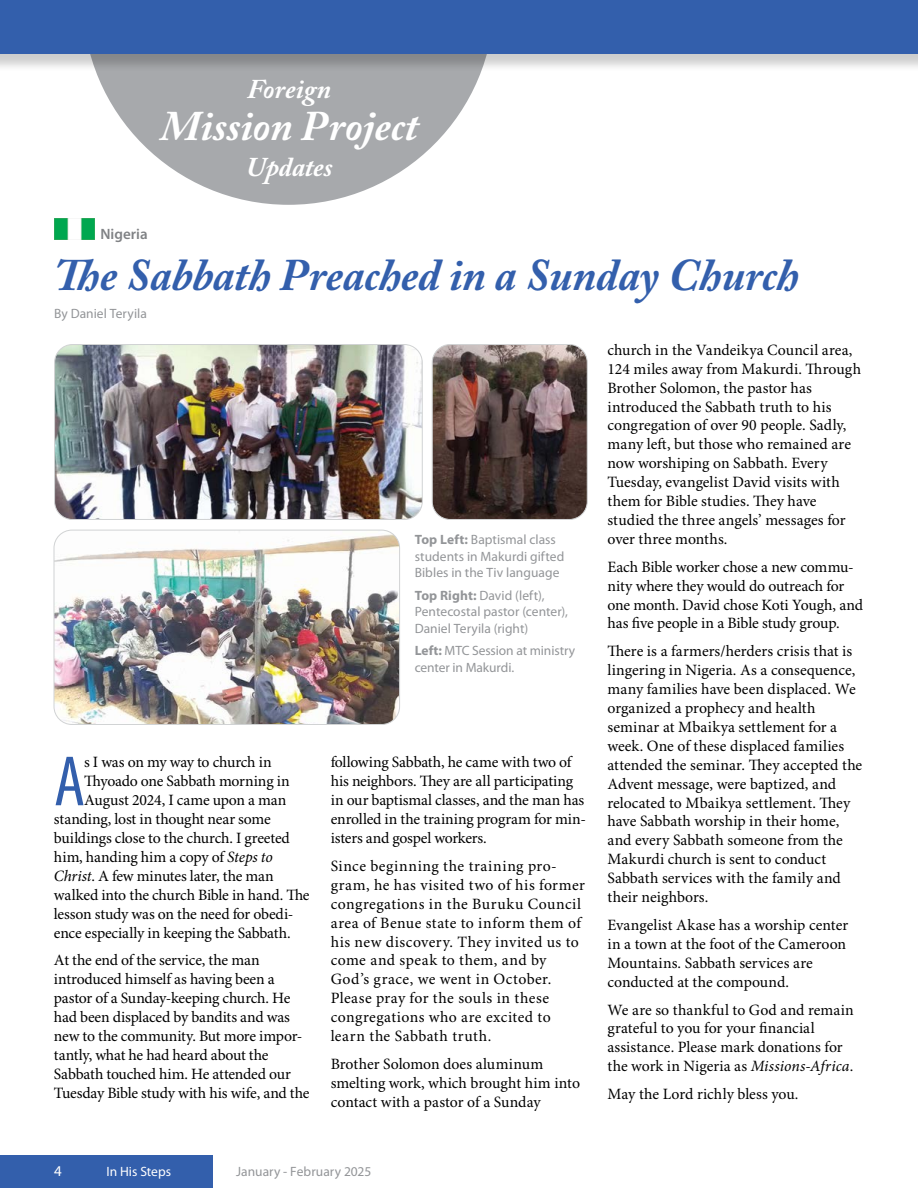
<style>
.page{position:relative;width:918px;height:1188px;background:#fff}
.page>*{position:absolute;margin:0;border:0;box-sizing:border-box;transform-origin:0 0}
.t1{font:condensed 71.85px "Myriad Pro";color:#335fac}
.t2{font:italic 700 45px "Adobe Caslon Pro";letter-spacing:-.005em;color:#335fac}
.t3{font:italic 700 42px "Adobe Caslon Pro";color:#fff}
.t4{font:italic 700 27px "Adobe Caslon Pro";color:#fff}
.t5{font:15.75px/18.9px "Minion Pro";color:#000}
.t6{font:15.75px/18.9px "Minion Pro";letter-spacing:.03em;color:#000}
.t7{font:600 15px "Myriad Pro";color:#808285}
.t8{font:15px "Myriad Pro";color:#fff}
.t9{font:13.5px/16.5px "Myriad Pro";color:#939598}
.t10{font:13.5px "Myriad Pro";color:#fff}
.s1{font-weight:700}
.s2{font-style:italic}
</style>
<div class="page">
<div style="left:0;top:1155px;width:213px;height:33px;background:#335fac"></div>
<svg style="left:96px;top:72px;width:385px;height:133px;fill:#a7a9ac"></svg>
<div style="left:0;top:0;width:918px;height:72px;background:#000;opacity:.2"></div>
<div style="left:0;top:0;width:918px;height:53px;background:#335fac"></div>
<img style="left:54px;top:219px;width:40px;height:20px">
<img style="left:56px;top:345px;width:366px;height:174px">
<div style="left:54px;top:344px;width:368px;height:176px;border:1px solid #d1d3d4;border-radius:18px"></div>
<img style="left:432px;top:345px;width:155px;height:174px">
<div style="left:432px;top:344px;width:155px;height:176px;border:1px solid #d1d3d4;border-radius:18px"></div>
<img style="left:54px;top:530px;width:346px;height:194px">
<div style="left:54px;top:530px;width:346px;height:195px;border:1px solid #d1d3d4;border-radius:18px"></div>
<h3 class="t4" style="left:247px;top:73px;width:85px">Foreign</h3>
<h3 class="t3" style="left:160px;top:101px;width:260px">Mission Project</h3>
<h3 class="t4" style="left:246px;top:151px;width:88px">Updates</h3>
<p class="t7" style="left:100px;top:226px;width:49px">Nigeria</p>
<h2 class="t2" style="left:54px;top:248px;width:746px">The Sabbath Preached in a Sunday Church</h2>
<p class="t9" style="left:54px;top:305px;width:94px">By Daniel Teryila</p>
<p class="t9" style="left:415px;top:531px;width:151px"><span class="s1">Top Left:</span> Baptismal class students in Makurdi gifted<br>Bibles in the Tiv language</p>
<p class="t9" style="left:415px;top:587px;width:155px"><span class="s1">Top Right:</span> David (left),<br>Pentecostal pastor (center),<br>Daniel Teryila (right)</p>
<p class="t9" style="left:415px;top:642px;width:162px"><span class="s1">Left:</span> MTC Session at ministry center in Makurdi.</p>
<h1 class="t1" style="left:54px;top:743px;width:33px">A</h1>
<p class="t5" style="left:84px;top:754px;width:189px">s I was on my way to church in</p>
<p class="t5" style="left:84px;top:773px;width:207px">Thyoado one Sabbath morning in</p>
<p class="t5" style="left:84px;top:791px;width:204px">August 2024, I came upon a man</p>
<p class="t5" style="left:54px;top:810px;width:218px">standing, lost in thought near some</p>
<p class="t5" style="left:54px;top:829px;width:237px">buildings close to the church. I greeted</p>
<p class="t5" style="left:54px;top:848px;width:220px">him, handing him a copy of <span class="s2">Steps to</span></p>
<p class="t5" style="left:54px;top:867px;width:221px"><span class="s2">Christ</span>. A few minutes later, the man</p>
<p class="t5" style="left:54px;top:886px;width:257px">walked into the church Bible in hand. The</p>
<p class="t5" style="left:54px;top:905px;width:241px">lesson study was on the need for obedi-</p>
<p class="t5" style="left:54px;top:924px;width:238px">ence especially in keeping the Sabbath.</p>
<p class="t5" style="left:54px;top:952px;width:257px">At the end of the service, the man introduced himself as having been a pastor of a Sunday-keeping church. He had been displaced by bandits and was new to the community. But more impor&shy;tantly, what he had heard about the Sabbath touched him. He attended our Tuesday Bible study with his wife, and the</p>
<p class="t5" style="left:331px;top:754px;width:257px">following Sabbath, he came with two of his neighbors. They are all participating in our baptismal classes, and the man has enrolled in the training program for min&shy;isters and gospel workers.</p>
<p class="t6" style="left:331px;top:857px;width:256px">Since beginning the training pro&shy;gram, he has visited two of his former congregations in the Buruku Council area of Benue state to inform them of his new discovery. They invited us to come and speak to them, and by God’s grace, we went in October.<br>Please pray for the souls in these congregations who are excited to learn the Sabbath truth.</p>
<p class="t5" style="left:331px;top:1055px;width:251px">Brother Solomon does aluminum smelting work, which brought him into contact with a pastor of a Sunday</p>
<p class="t8" style="left:54px;top:1162px;width:9px">4</p>
<p class="t10" style="left:106px;top:1163px;width:66px">In His Steps</p>
<p class="t9" style="left:236px;top:1163px;width:137px">January - February 2025</p>
<p class="t5" style="left:607px;top:341px;width:255px">church in the Vandeikya Council area, 124 miles away from Makurdi. Through Brother Solomon, the pastor has introduced the Sabbath truth to his congregation of over 90 people. Sadly, many left, but those who remained are now worshiping on Sabbath. Every Tuesday, evangelist David visits with them for Bible studies. They have studied the three angels’ messages for over three months.</p>
<p class="t5" style="left:607px;top:558px;width:257px">Each Bible worker chose a new commu&shy;nity where they would do outreach for one month. David chose Koti Yough, and has five people in a Bible study group.</p>
<p class="t5" style="left:607px;top:643px;width:256px">There is a farmers/herders crisis that is lingering in Nigeria. As a consequence, many families have been displaced. We organized a prophecy and health seminar at Mbaikya settlement for a week. One of these displaced families attended the seminar. They accepted the Advent message, were baptized, and relocated to Mbaikya settlement. They have Sabbath worship in their home, and every Sabbath someone from the Makurdi church is sent to conduct Sabbath services with the family and their neighbors.</p>
<p class="t5" style="left:607px;top:916px;width:242px">Evangelist Akase has a worship center in a town at the foot of the Cameroon Mountains. Sabbath services are conducted at the compound.</p>
<p class="t5" style="left:607px;top:1001px;width:248px">We are so thankful to God and remain grateful to you for your financial assistance. Please mark donations for the work in Nigeria as <span class="s2">Missions-Africa</span>.</p>
<p class="t5" style="left:607px;top:1085px;width:193px">May the Lord richly bless you.</p>
</div>
